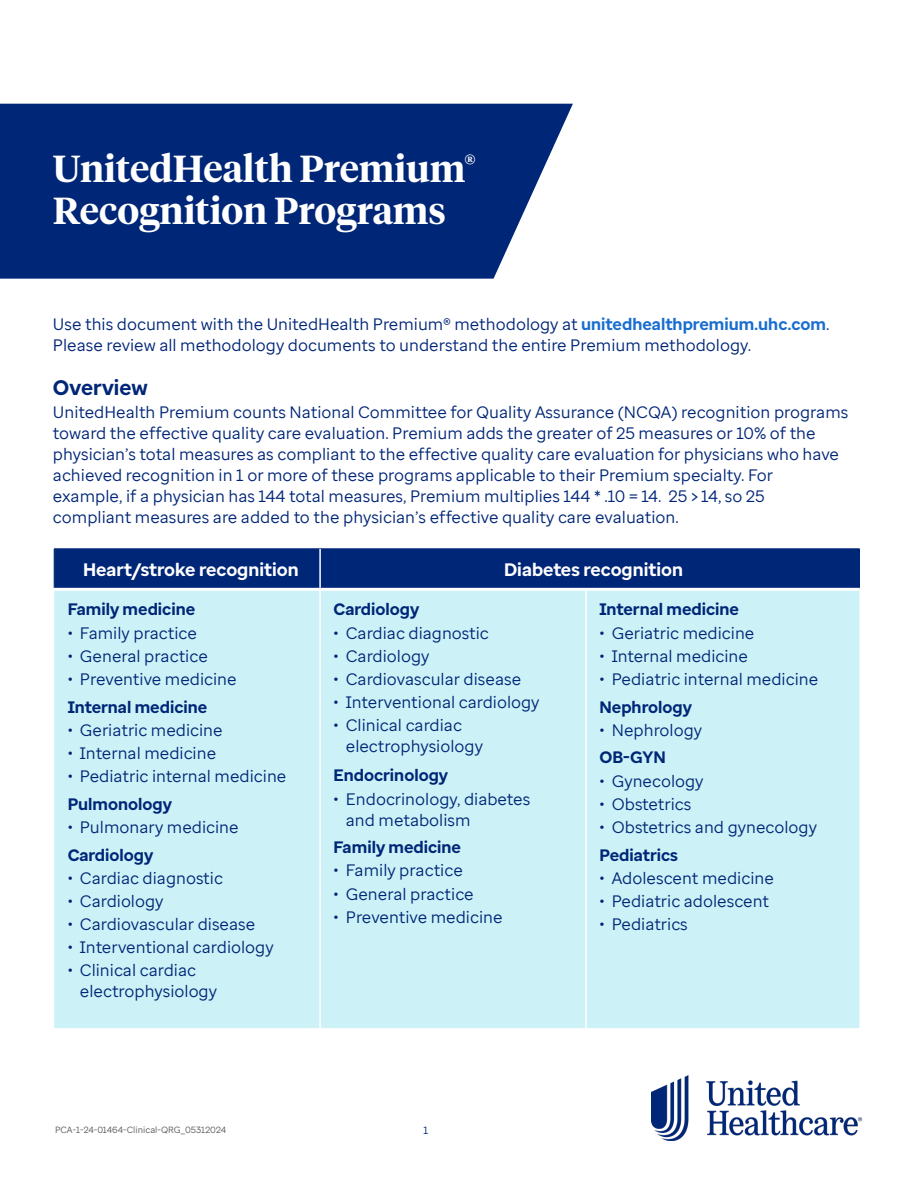
<style>
.page{position:relative;width:918px;height:1188px;background:#fff}
.page>*{position:absolute;margin:0;border:0;box-sizing:border-box;transform-origin:0 0}
.H2{font:600 37.5px/42px "UHC Serif Headline";color:#fff}
.Continued_asterisk_footnotes{font:700 21px "Enterprise Sans";color:#002677}
.Continued_asterisk_footnotes-2{font:700 18px "Enterprise Sans";color:#fff}
.Continued_asterisk_footnotes-3{font:16.5px/21px "Enterprise Sans";color:#002677}
.Continued_asterisk_footnotes-4{font:700 16.5px "Enterprise Sans";color:#002677}
.t1{font:10.5px "Enterprise Sans";color:#002677}
.t2{font:9px "Enterprise Sans";color:#5a5a5a}
.s1{font-weight:700;color:#196ecf}
</style>
<div class="page">
<img style="left:651px;top:1076px;width:212px;height:64px">
<svg style="left:0;top:104px;width:573px;height:175px;background:#123580"></svg>
<div style="left:55px;top:550px;width:804px;height:38px;background:#002677"></div>
<div style="left:54px;top:591px;width:805px;height:437px;background:#ccf2f7"></div>
<hr style="left:54px;top:549px;width:266px;height:1px;background:#002677">
<hr style="left:54px;top:549px;width:1px;height:39px;background:#002677">
<hr style="left:320px;top:549px;width:266px;height:1px;background:#002677">
<hr style="left:586px;top:549px;width:274px;height:1px;background:#002677">
<hr style="left:859px;top:549px;width:1px;height:39px;background:#002677">
<hr style="left:319px;top:591px;width:2px;height:437px;background:#fff">
<hr style="left:585px;top:591px;width:2px;height:437px;background:#fff">
<hr style="left:319px;top:549px;width:2px;height:39px;background:#fff">
<p class="H2" style="left:53px;top:146px;width:424px">UnitedHealth Premium<sup>®<br></sup>Recognition Programs</p>
<p class="Continued_asterisk_footnotes-3" style="left:53px;top:314px;width:778px">Use this document with the UnitedHealth Premium® methodology at <span class="s1">unitedhealthpremium.uhc.com</span>.<br>Please review all methodology documents to understand the entire Premium methodology.</p>
<p class="Continued_asterisk_footnotes" style="left:53px;top:374px;width:96px">Overview</p>
<p class="Continued_asterisk_footnotes-3" style="left:53px;top:402px;width:797px">UnitedHealth Premium counts National Committee for Quality Assurance (NCQA) recognition programs toward the effective quality care evaluation. Premium adds the greater of 25 measures or 10% of the physician’s total measures as compliant to the effective quality care evaluation for physicians who have achieved recognition in 1 or more of these programs applicable to their Premium specialty. For<br>example, if a physician has 144 total measures, Premium multiplies 144 * .10 = 14. 25 &gt; 14, so 25<br>compliant measures are added to the physician’s effective quality care evaluation.</p>
<p class="Continued_asterisk_footnotes-2" style="left:83px;top:558px;width:217px">Heart/stroke recognition</p>
<p class="Continued_asterisk_footnotes-2" style="left:504px;top:558px;width:181px">Diabetes recognition</p>
<p class="Continued_asterisk_footnotes-4" style="left:68px;top:599px;width:129px">Family medicine</p>
<p class="Continued_asterisk_footnotes-3" style="left:68px;top:622px;width:131px">• Family practice</p>
<p class="Continued_asterisk_footnotes-3" style="left:68px;top:645px;width:142px">• General practice</p>
<p class="Continued_asterisk_footnotes-3" style="left:68px;top:668px;width:171px">• Preventive medicine</p>
<p class="Continued_asterisk_footnotes-4" style="left:68px;top:696px;width:141px">Internal medicine</p>
<p class="Continued_asterisk_footnotes-3" style="left:68px;top:719px;width:157px">• Geriatric medicine</p>
<p class="Continued_asterisk_footnotes-3" style="left:68px;top:742px;width:150px">• Internal medicine</p>
<p class="Continued_asterisk_footnotes-3" style="left:68px;top:766px;width:220px">• Pediatric internal medicine</p>
<p class="Continued_asterisk_footnotes-4" style="left:68px;top:793px;width:106px">Pulmonology</p>
<p class="Continued_asterisk_footnotes-3" style="left:68px;top:816px;width:172px">• Pulmonary medicine</p>
<p class="Continued_asterisk_footnotes-4" style="left:68px;top:844px;width:87px">Cardiology</p>
<p class="Continued_asterisk_footnotes-3" style="left:68px;top:867px;width:157px">• Cardiac diagnostic</p>
<p class="Continued_asterisk_footnotes-3" style="left:68px;top:890px;width:97px">• Cardiology</p>
<p class="Continued_asterisk_footnotes-3" style="left:68px;top:914px;width:189px">• Cardiovascular disease</p>
<p class="Continued_asterisk_footnotes-3" style="left:68px;top:937px;width:208px">• Interventional cardiology</p>
<p class="Continued_asterisk_footnotes-3" style="left:80px;top:960px;width:139px;text-indent:-12px">• Clinical cardiac electrophysiology</p>
<p class="Continued_asterisk_footnotes-4" style="left:334px;top:599px;width:87px">Cardiology</p>
<p class="Continued_asterisk_footnotes-3" style="left:334px;top:622px;width:157px">• Cardiac diagnostic</p>
<p class="Continued_asterisk_footnotes-3" style="left:334px;top:645px;width:97px">• Cardiology</p>
<p class="Continued_asterisk_footnotes-3" style="left:334px;top:668px;width:189px">• Cardiovascular disease</p>
<p class="Continued_asterisk_footnotes-3" style="left:334px;top:692px;width:208px">• Interventional cardiology</p>
<p class="Continued_asterisk_footnotes-3" style="left:346px;top:715px;width:139px;text-indent:-12px">• Clinical cardiac electrophysiology</p>
<p class="Continued_asterisk_footnotes-4" style="left:334px;top:765px;width:116px">Endocrinology</p>
<p class="Continued_asterisk_footnotes-3" style="left:346px;top:788px;width:186px;text-indent:-12px">• Endocrinology, diabetes and metabolism</p>
<p class="Continued_asterisk_footnotes-4" style="left:334px;top:837px;width:129px">Family medicine</p>
<p class="Continued_asterisk_footnotes-3" style="left:334px;top:860px;width:131px">• Family practice</p>
<p class="Continued_asterisk_footnotes-3" style="left:334px;top:883px;width:142px">• General practice</p>
<p class="Continued_asterisk_footnotes-3" style="left:334px;top:906px;width:171px">• Preventive medicine</p>
<p class="Continued_asterisk_footnotes-4" style="left:599px;top:599px;width:141px">Internal medicine</p>
<p class="Continued_asterisk_footnotes-3" style="left:599px;top:622px;width:157px">• Geriatric medicine</p>
<p class="Continued_asterisk_footnotes-3" style="left:599px;top:645px;width:150px">• Internal medicine</p>
<p class="Continued_asterisk_footnotes-3" style="left:599px;top:669px;width:220px">• Pediatric internal medicine</p>
<p class="Continued_asterisk_footnotes-4" style="left:599px;top:696px;width:94px">Nephrology</p>
<p class="Continued_asterisk_footnotes-3" style="left:599px;top:719px;width:104px">• Nephrology</p>
<p class="Continued_asterisk_footnotes-4" style="left:599px;top:747px;width:68px">OB-GYN</p>
<p class="Continued_asterisk_footnotes-3" style="left:599px;top:770px;width:106px">• Gynecology</p>
<p class="Continued_asterisk_footnotes-3" style="left:599px;top:793px;width:93px">• Obstetrics</p>
<p class="Continued_asterisk_footnotes-3" style="left:599px;top:816px;width:219px">• Obstetrics and gynecology</p>
<p class="Continued_asterisk_footnotes-4" style="left:599px;top:844px;width:80px">Pediatrics</p>
<p class="Continued_asterisk_footnotes-3" style="left:599px;top:867px;width:176px">• Adolescent medicine</p>
<p class="Continued_asterisk_footnotes-3" style="left:599px;top:890px;width:171px">• Pediatric adolescent</p>
<p class="Continued_asterisk_footnotes-3" style="left:599px;top:914px;width:90px">• Pediatrics</p>
<p class="t2" style="left:55px;top:1124px;width:173px">PCA-1-24-01464-Clinical-QRG_05312024</p>
<p class="t1" style="left:423px;top:1123px;width:6px">1</p>
</div>
